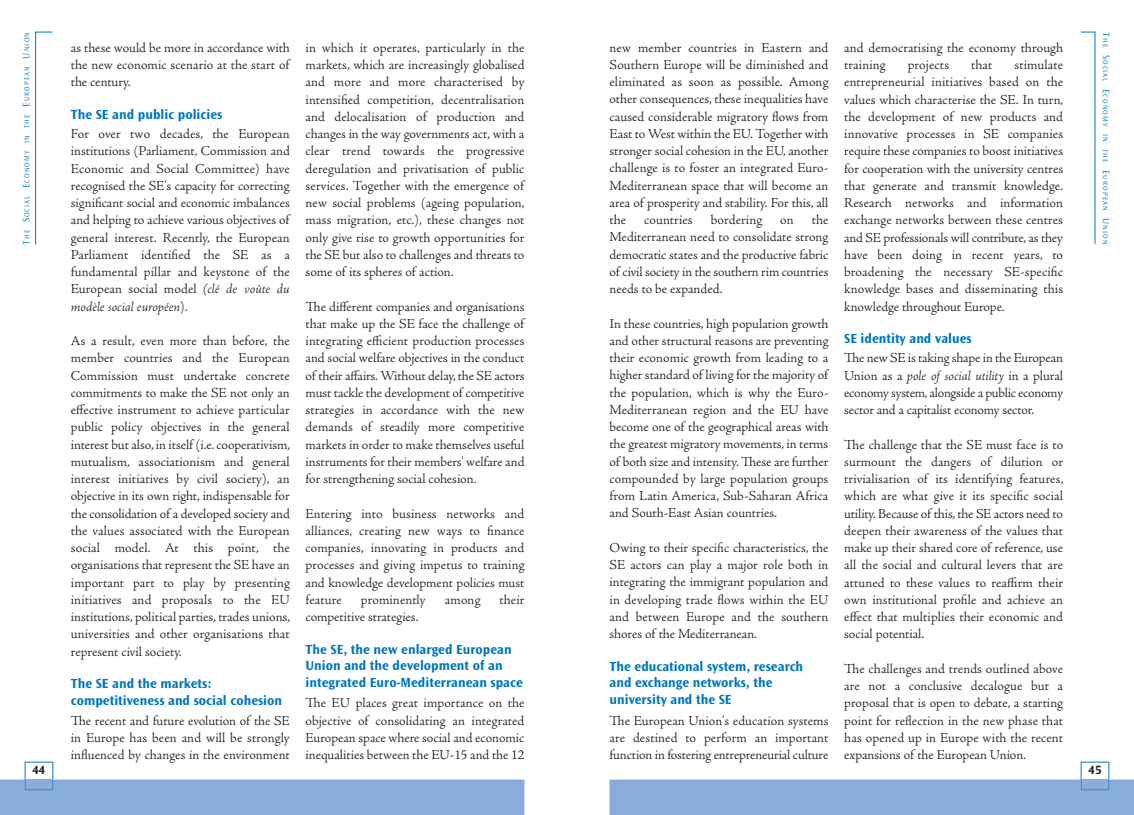
<style>
.page{position:relative;width:1134px;height:815px;background:#fff}
.page>*{position:absolute;margin:0;border:0;box-sizing:border-box;transform-origin:0 0}
.t1{font:300 13.75px/17.2px "Adobe Jenson Pro";color:#231f20;text-align:justify}
.t2{font:700 13.75px/16.5px "Ocean Sans Std";color:#0077be}
.t3{font:700 12.5px "Ocean Sans Std";color:#231f20}
.t4{font:300 7.5px "Ocean Sans Std";letter-spacing:.145em;color:#0077be}
.s1{font-size:10px}
.s2{font-style:italic}
</style>
<div class="page">
<svg style="left:35px;top:32px;width:18px;height:213px"></svg>
<div style="left:0;top:780px;width:524px;height:35px;background:#8aacda"></div>
<svg style="left:1080px;top:32px;width:15px;height:212px"></svg>
<div style="left:609px;top:780px;width:525px;height:35px;background:#8aacda"></div>
<p class="t4" style="left:23px;top:245px;width:214px;rotate:-90deg"><span class="s1">T</span>HE <span class="s1">S</span>OCIAL <span class="s1">E</span>CONOMY IN THE <span class="s1">E</span>UROPEAN <span class="s1">U</span>NION</p>
<p class="t1" style="left:306px;top:40px;width:221px">in which it operates, particularly in the markets, which are increasingly globalised and more and more characterised by intensified competition, decentralisation and delocalisation of production and changes in the way governments act, with a clear trend towards the progressive deregulation and privatisation of public services. Together with the emergence of new social problems (ageing population, mass migration, etc.), these changes not only give rise to growth opportunities for the SE but also to challenges and threats to some of its spheres of action.</p>
<p class="t1" style="left:306px;top:299px;width:220px">The different companies and organisations that make up the SE face the challenge of integrating efficient production processes and social welfare objectives in the conduct of their affairs. Without delay, the SE actors must tackle the development of competitive strategies in accordance with the new demands of steadily more competitive markets in order to make themselves useful instruments for their members' welfare and for strengthening social cohesion.</p>
<p class="t1" style="left:306px;top:506px;width:220px">Entering into business networks and alliances, creating new ways to finance companies, innovating in products and processes and giving impetus to training and knowledge development policies must feature</p>
<p class="t1" style="left:71px;top:40px;width:221px">as these would be more in accordance with the new economic scenario at the start of the century.</p>
<p class="t2" style="left:71px;top:107px;width:153px">The SE and public policies</p>
<p class="t1" style="left:71px;top:126px;width:221px">For over two decades, the European institutions (Parliament, Commission and Economic and Social Committee) have recognised the SE's capacity for correcting significant social and economic imbalances and helping to achieve various objectives of general interest. Recently, the European Parliament identified the SE as a fundamental pillar and keystone of the European social model <span class="s2">(clé de voûte du modèle social européen</span>).</p>
<p class="t1" style="left:71px;top:333px;width:221px">As a result, even more than before, the member countries and the European Commission must undertake concrete commitments to make the SE not only an effective instrument to achieve particular public policy objectives in the general interest but also, in itself (i.e. cooperativism, mutualism, associationism and general interest initiatives by civil society), an objective in its own right, indispensable for the consolidation of a developed society and the values associated with the European social model. At this point, the organisations that represent the SE have an important part to play by presenting initiatives and proposals to the EU institutions, political parties, trades unions, universities and other organisations that represent civil society.</p>
<p class="t2" style="left:71px;top:676px;width:213px">The SE and the markets: competitiveness and social cohesion</p>
<p class="t1" style="left:71px;top:713px;width:220px">The recent and future evolution of the SE in Europe has been and will be strongly influenced by changes in the environment</p>
<p class="t1" style="left:361px;top:592px;width:66px">prominently</p>
<p class="t1" style="left:445px;top:592px;width:37px">among</p>
<p class="t1" style="left:500px;top:592px;width:26px">their</p>
<p class="t1" style="left:306px;top:609px;width:114px">competitive strategies.</p>
<p class="t2" style="left:306px;top:642px;width:219px">The SE, the new enlarged European<br>Union and the development of an integrated Euro-Mediterranean space</p>
<p class="t1" style="left:306px;top:696px;width:220px">The EU places great importance on the objective of consolidating an integrated European space where social and economic inequalities between the EU-15 and the 12</p>
<p class="t3" style="left:32px;top:765px;width:14px">44</p>
<p class="t1" style="left:609px;top:40px;width:220px">new member countries in Eastern and Southern Europe will be diminished and eliminated as soon as possible. Among other consequences, these inequalities have caused considerable migratory flows from East to West within the EU. Together with stronger social cohesion in the EU, another challenge is to foster an integrated Euro-Mediterranean space that will become an area of prosperity and stability. For this, all the</p>
<p class="t1" style="left:609px;top:213px;width:220px;text-indent:202px">the Mediterranean need to consolidate strong democratic states and the productive fabric of civil society in the southern rim countries needs to be expanded.</p>
<p class="t1" style="left:609px;top:316px;width:220px">In these countries, high population growth and other structural reasons are preventing their economic growth from leading to a higher standard of living for the majority of the population, which is why the Euro-Mediterranean region and the EU have become one of the geographical areas with the greatest migratory movements, in terms of both size and intensity. These are further compounded by large population groups from Latin America, Sub-Saharan Africa and South-East Asian countries.</p>
<p class="t1" style="left:609px;top:540px;width:220px">Owing to their specific characteristics, the SE actors can play a major role both in integrating the immigrant population and in developing trade flows within the EU and between Europe and the southern shores of the Mediterranean.</p>
<p class="t2" style="left:609px;top:659px;width:195px">The educational system, research and exchange networks, the university and the SE</p>
<p class="t1" style="left:609px;top:713px;width:220px">The European Union's education systems are destined to perform an important function in fostering entrepreneurial culture</p>
<p class="t1" style="left:644px;top:213px;width:50px">countries</p>
<p class="t1" style="left:711px;top:213px;width:53px">bordering</p>
<p class="t1" style="left:780px;top:213px;width:15px">on</p>
<p class="t1" style="left:844px;top:40px;width:220px">and democratising the economy through training</p>
<p class="t1" style="left:908px;top:57px;width:43px">projects</p>
<p class="t1" style="left:971px;top:57px;width:23px">that</p>
<p class="t1" style="left:844px;top:57px;width:221px;text-indent:170px">stimulate entrepreneurial initiatives based on the values which characterise the SE. In turn, the development of new products and innovative processes in SE companies require these companies to boost initiatives for cooperation with the university centres that generate and transmit knowledge.<br>Research networks and information exchange networks between these centres and SE professionals will contribute, as they have been doing in recent years, to broadening the necessary SE-specific knowledge bases and disseminating this knowledge throughout Europe.</p>
<p class="t2" style="left:844px;top:331px;width:129px">SE identity and values</p>
<p class="t1" style="left:844px;top:351px;width:220px">The new SE is taking shape in the European Union as a <span class="s2">pole of social utility</span> in a plural economy system, alongside a public economy sector and a capitalist economy sector.</p>
<p class="t1" style="left:844px;top:437px;width:221px">The challenge that the SE must face is to surmount the dangers of dilution or trivialisation of its identifying features, which are what give it its specific social utility. Because of this, the SE actors need to deepen their awareness of the values that make up their shared core of reference, use all the social and cultural levers that are attuned to these values to reaffirm their own institutional profile and achieve an effect that multiplies their economic and social potential.</p>
<p class="t1" style="left:844px;top:661px;width:220px">The challenges and trends outlined above are not a conclusive decalogue but a proposal that is open to debate, a starting point for reflection in the new phase that has opened up in Europe with the recent expansions of the European Union.</p>
<p class="t4" style="left:1110px;top:32px;width:214px;rotate:90deg"><span class="s1">T</span>HE <span class="s1">S</span>OCIAL <span class="s1">E</span>CONOMY IN THE <span class="s1">E</span>UROPEAN <span class="s1">U</span>NION</p>
<p class="t3" style="left:1088px;top:765px;width:14px">45</p>
</div>
